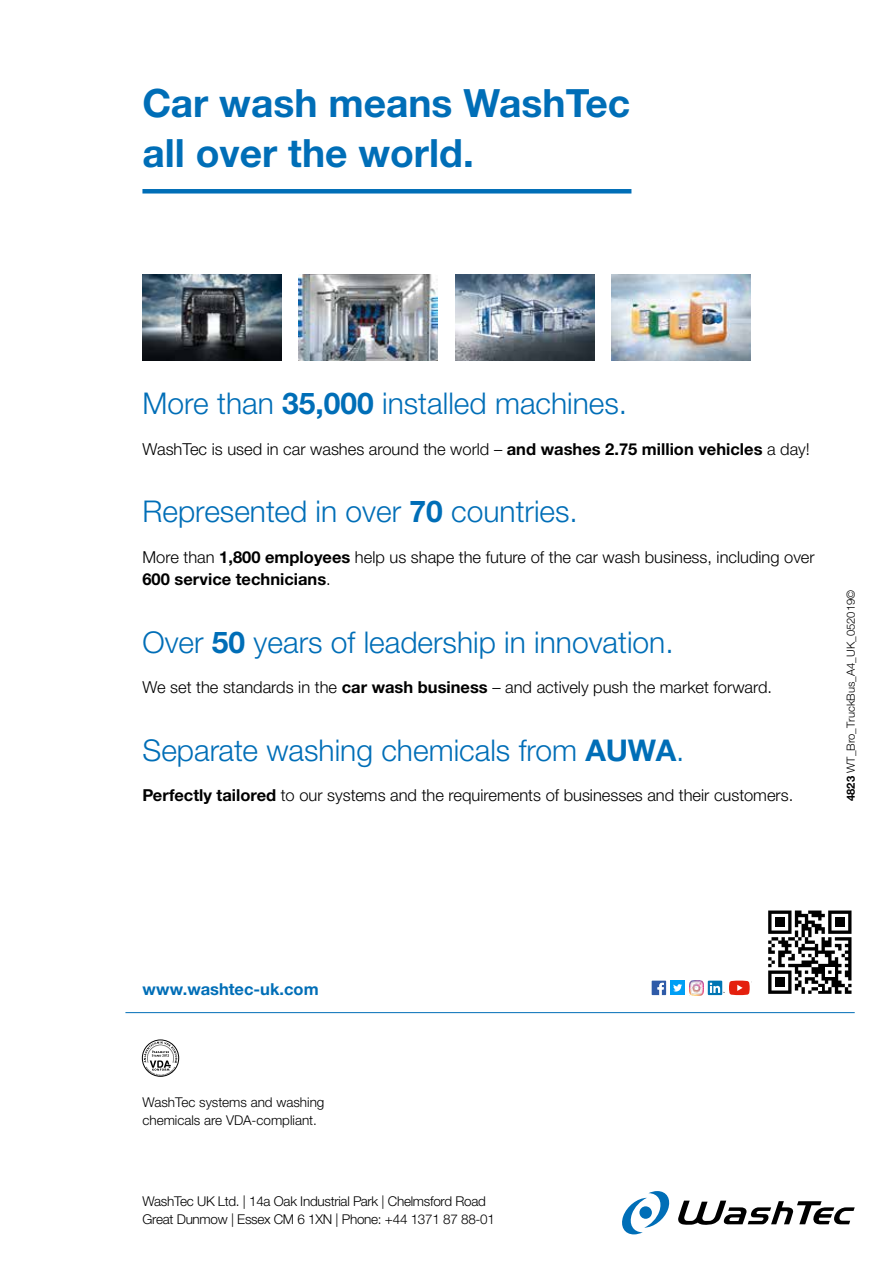
<style>
.page{position:relative;width:893px;height:1263px;background:#fff}
.page>*{position:absolute;margin:0;border:0;box-sizing:border-box;transform-origin:0 0}
.t1{font:700 39px/49.5px "Helvetica Neue LTW1 G";color:#006eb7}
.t2{font:300 30px "Helvetica Neue LTW1 G";color:#006eb7}
.t3{font:300 16.5px/22.5px "Helvetica Neue LTW1 G";color:#000}
.t4{font:700 16.5px "Helvetica Neue LTW1 G";color:#006eb7}
.t5{font:300 13.5px/18px "Helvetica Neue LTW1 G";letter-spacing:-.02em;color:#000}
.t6{font:300 13.5px/18px "Helvetica Neue LTW1 G";color:#000}
.t7{font:300 11.25px "Helvetica Neue LTW1 G";color:#000}
.s1{font-weight:700}
</style>
<div class="page">
<div style="left:142px;top:1040px;width:37px;height:36px;border:1px solid #000;border-radius:50%"></div>
<svg style="left:144px;top:1041px;width:33px;height:35px"></svg>
<hr style="left:125px;top:1012px;width:730px;height:1px;background:#006eb7">
<svg style="left:622px;top:1191px;width:233px;height:43px"></svg>
<img style="left:299px;top:275px;width:139px;height:85px">
<img style="left:611px;top:275px;width:139px;height:85px">
<img style="left:455px;top:275px;width:139px;height:85px">
<img style="left:142px;top:274px;width:140px;height:86px">
<div style="left:142px;top:189px;width:489px;height:5px;background:#006eb7"></div>
<svg style="left:768px;top:910px;width:83px;height:84px"></svg>
<svg style="left:652px;top:981px;width:14px;height:14px"></svg>
<img style="left:689px;top:981px;width:14px;height:14px">
<div style="left:670px;top:981px;width:15px;height:14px;background:#009ff5"></div>
<svg style="left:673px;top:984px;width:9px;height:7px"></svg>
<svg style="left:708px;top:981px;width:14px;height:14px"></svg>
<svg style="left:710px;top:981px;width:40px;height:14px"></svg>
<h1 class="t1" style="left:142px;top:78px;width:489px">Car wash means WashTec all over the world.</h1>
<h2 class="t2" style="left:142px;top:385px;width:486px">More than <span class="s1">35,000</span> installed machines.</h2>
<p class="t3" style="left:142px;top:437px;width:669px">WashTec is used in car washes around the world – <span class="s1">and washes 2.75 million vehicles</span> a day!</p>
<h2 class="t2" style="left:142px;top:493px;width:437px">Represented in over <span class="s1">70</span> countries.</h2>
<p class="t3" style="left:142px;top:545px;width:674px">More than <span class="s1">1,800 employees</span> help us shape the future of the car wash business, including over<br><span class="s1">600 service technicians</span>.</p>
<h2 class="t2" style="left:142px;top:623px;width:533px">Over <span class="s1">50</span> years of leadership in innovation.</h2>
<p class="t3" style="left:142px;top:676px;width:631px">We set the standards in the <span class="s1">car wash business</span> – and actively push the market forward.</p>
<h2 class="t2" style="left:142px;top:731px;width:544px">Separate washing chemicals from <span class="s1">AUWA</span>.</h2>
<p class="t3" style="left:142px;top:784px;width:652px"><span class="s1">Perfectly tailored</span> to our systems and the requirements of businesses and their customers.</p>
<p class="t7" style="left:844px;top:801px;width:213px;rotate:-90deg"><span class="s1">4823</span> WT_Bro_TruckBus_A4_UK_052019©</p>
<p class="t4" style="left:142px;top:978px;width:178px">www.washtec-uk.com</p>
<p class="t6" style="left:142px;top:1093px;width:184px">WashTec systems and washing chemicals are VDA-compliant.</p>
<p class="t5" style="left:142px;top:1192px;width:354px">WashTec UK Ltd. | 14a Oak Industrial Park | Chelmsford Road<br>Great Dunmow | Essex CM 6 1XN | Phone: +44 1371 87 88-01</p>
</div>
